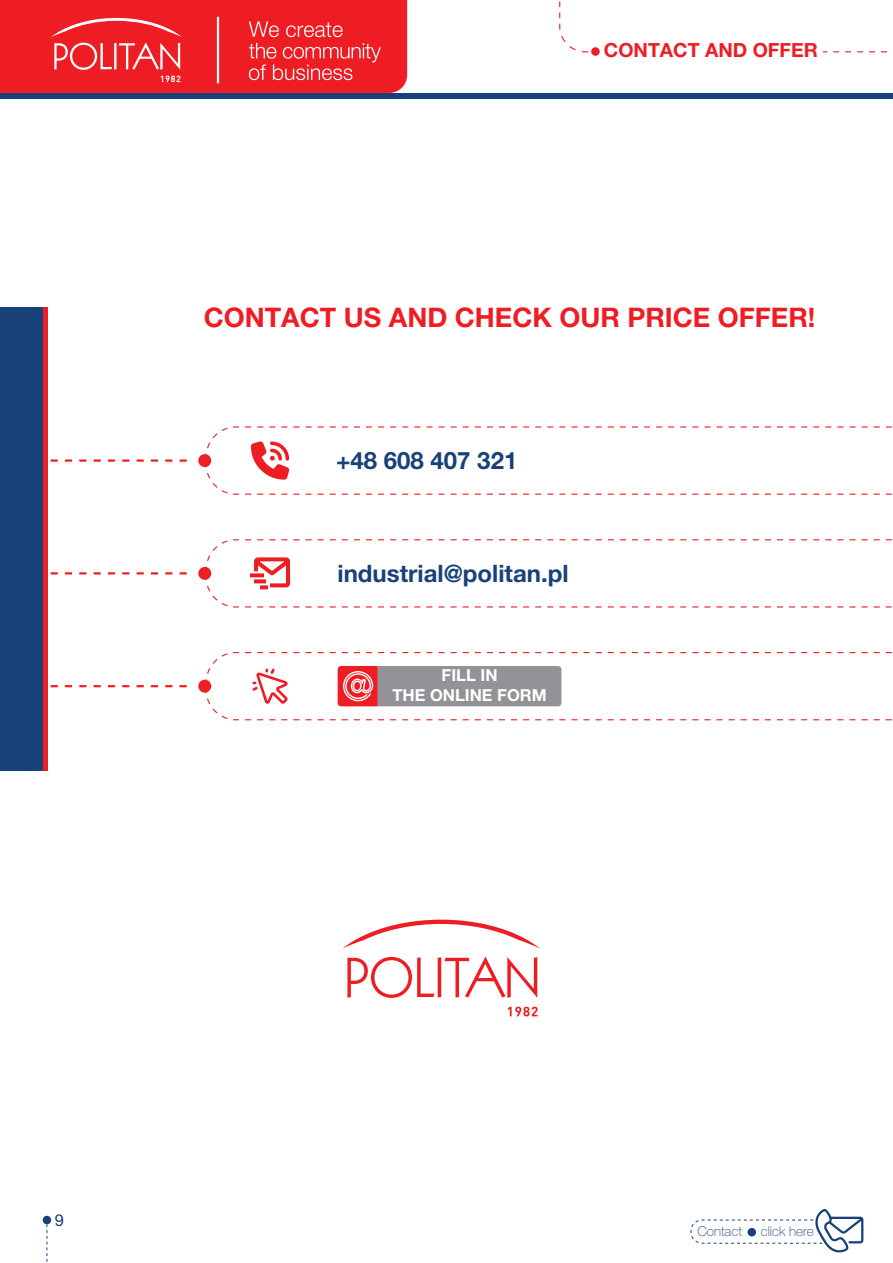
<style>
.page{position:relative;width:893px;height:1263px;background:#fff}
.page>*{position:absolute;margin:0;border:0;box-sizing:border-box;transform-origin:0 0}
.kategoria_2{font:700 27px "Helvetica Neue LT Pro";color:#ee1d23}
.tab_row{font:700 24px "Helvetica Neue LT Pro";color:#174279}
.kategoria_2-2{font:700 19.5px "Helvetica Neue LT Pro";color:#ee1d23}
.tab_row-2{font:700 16.5px "Helvetica Neue LT Pro";color:#fff}
.t1{font:16.5px "Helvetica Neue LT Pro";color:#174279}
.t2{font:100 13.5px "Helvetica Neue LT Pro";color:#174279}
</style>
<div class="page">
<svg style="left:205px;top:426px;width:687px;height:69px"></svg>
<svg style="left:251px;top:441px;width:38px;height:39px"></svg>
<svg style="left:50px;top:459px;width:137px;height:3px"></svg>
<div style="left:198px;top:454px;width:13px;height:13px;background:#ee2026;border-radius:50%"></div>
<svg style="left:205px;top:539px;width:687px;height:69px"></svg>
<svg style="left:250px;top:557px;width:40px;height:32px"></svg>
<svg style="left:50px;top:572px;width:137px;height:2px"></svg>
<div style="left:198px;top:567px;width:13px;height:13px;background:#ee2026;border-radius:50%"></div>
<svg style="left:205px;top:652px;width:687px;height:69px"></svg>
<svg style="left:338px;top:666px;width:223px;height:40px;background:#a2868a"></svg>
<svg style="left:252px;top:669px;width:36px;height:35px"></svg>
<svg style="left:50px;top:685px;width:137px;height:2px"></svg>
<div style="left:198px;top:680px;width:13px;height:13px;background:#ee2026;border-radius:50%"></div>
<svg style="left:347px;top:956px;width:190px;height:42px"></svg>
<svg style="left:343px;top:920px;width:197px;height:28px"></svg>
<svg style="left:508px;top:1007px;width:30px;height:9px"></svg>
<div style="left:0;top:308px;width:48px;height:463px;background:#ee1d23"></div>
<div style="left:0;top:308px;width:43px;height:463px;background:#174279"></div>
<div style="left:43px;top:1216px;width:8px;height:8px;background:#174279;border-radius:50%"></div>
<svg style="left:47px;top:1224px;width:1px;height:38px"></svg>
<div style="left:0;top:93px;width:893px;height:5px;background:#174279"></div>
<svg style="left:559px;top:1px;width:328px;height:52px"></svg>
<svg style="left:0;top:0;width:407px;height:93px;background:#ef2c32"></svg>
<svg style="left:690px;top:1208px;width:173px;height:45px"></svg>
<div style="left:594px;top:44px;width:228px;height:38px;background:#fff"></div>
<div style="left:591px;top:47px;width:9px;height:9px;background:#ee1d23;border-radius:50%"></div>
<p class="kategoria_2-2" style="left:604px;top:38px;width:215px">CONTACT AND OFFER</p>
<p class="kategoria_2" style="left:204px;top:301px;width:613px">CONTACT US AND CHECK OUR PRICE OFFER!</p>
<p class="tab_row" style="left:336px;top:446px;width:183px">+48 608 407 321</p>
<p class="tab_row" style="left:338px;top:558px;width:233px">industrial@politan.pl</p>
<p class="tab_row-2" style="left:442px;top:665px;width:57px">FILL IN</p>
<p class="tab_row-2" style="left:392px;top:685px;width:156px">THE ONLINE FORM</p>
<p class="t1" style="left:55px;top:1210px;width:11px">9</p>
<p class="t2" style="left:697px;top:1224px;width:46px">Contact</p>
<p class="t2" style="left:761px;top:1224px;width:55px">click here</p>
</div>
